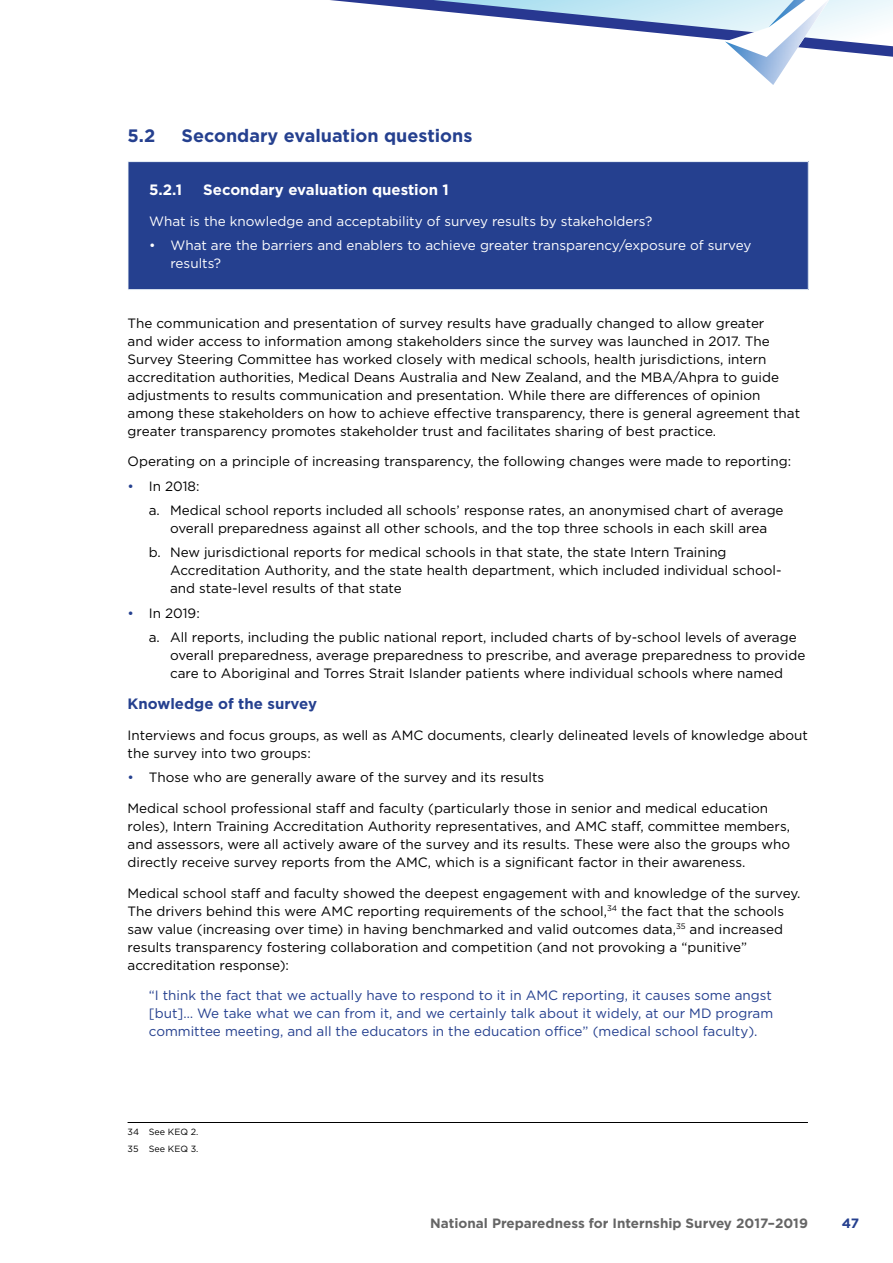
<style>
.page{position:relative;width:893px;height:1263px;background:#fff}
.page>*{position:absolute;margin:0;border:0;box-sizing:border-box;transform-origin:0 0}
.Body{font:700 18px "Gotham";color:#25408f}
.HC{font:700 15px "Gotham";color:#fff}
.HC-2{font:700 15px "Gotham";color:#25408f}
.Body-2{font:13.5px/18px "Gotham";color:#000}
.Indent_Quote{font:13.5px/18px "Gotham";color:#25408f;text-align:justify}
.Body-3{font:13.5px/18px "Gotham";color:#fff}
.t1{font:700 13.5px "Gotham";color:#656565}
.t2{font:700 13.5px "Gotham";color:#25408f}
.Body-4{font:9px "Gotham";color:#000}
.s1{color:#25408f}
</style>
<div class="page">
<svg style="left:330px;top:0;width:395px;height:40px"></svg>
<svg style="left:830px;top:27px;width:63px;height:30px"></svg>
<img style="left:725px;top:0;width:105px;height:85px">
<div style="left:128px;top:162px;width:680px;height:128px;background:#25408f"></div>
<hr style="left:128px;top:161px;width:681px;height:1px;background:#f6fbfd">
<hr style="left:128px;top:162px;width:1px;height:127px;background:#f6fbfd">
<hr style="left:808px;top:162px;width:1px;height:127px;background:#f6fbfd">
<hr style="left:128px;top:289px;width:681px;height:1px;background:#f6fbfd">
<hr style="left:128px;top:1122px;width:680px;height:1px;background:#000">
<p class="Body" style="left:128px;top:126px;width:29px">5.2</p>
<p class="Body" style="left:182px;top:126px;width:292px">Secondary evaluation questions</p>
<p class="HC" style="left:149px;top:181px;width:34px">5.2.1</p>
<p class="HC" style="left:203px;top:181px;width:247px">Secondary evaluation question 1</p>
<p class="Body-3" style="left:149px;top:212px;width:505px">What is the knowledge and acceptability of survey results by stakeholders?</p>
<p class="Body-3" style="left:170px;top:236px;width:582px;text-indent:-21px">• What are the barriers and enablers to achieve greater transparency/exposure of survey results?</p>
<p class="Body-2" style="left:128px;top:314px;width:674px">The communication and presentation of survey results have gradually changed to allow greater<br>and wider access to information among stakeholders since the survey was launched in 2017. The Survey Steering Committee has worked closely with medical schools, health jurisdictions, intern accreditation authorities, Medical Deans Australia and New Zealand, and the MBA/Ahpra to guide adjustments to results communication and presentation. While there are differences of opinion among these stakeholders on how to achieve effective transparency, there is general agreement that greater transparency promotes stakeholder trust and facilitates sharing of best practice.</p>
<p class="Body-2" style="left:128px;top:452px;width:665px">Operating on a principle of increasing transparency, the following changes were made to reporting:</p>
<p class="Body-2" style="left:128px;top:477px;width:74px"><span class="s1">•</span> In 2018:</p>
<p class="Body-2" style="left:149px;top:501px;width:636px;text-align:center">a. Medical school reports included all schools’ response rates, an anonymised chart of average overall preparedness against all other schools, and the top three schools in each skill area</p>
<p class="Body-2" style="left:170px;top:543px;width:613px;text-indent:-21px">b. New jurisdictional reports for medical schools in that state, the state Intern Training<br>Accreditation Authority, and the state health department, which included individual school&shy;and state-level results of that state</p>
<p class="Body-2" style="left:128px;top:604px;width:74px"><span class="s1">•</span> In 2019:</p>
<p class="Body-2" style="left:170px;top:628px;width:637px;text-indent:-21px">a. All reports, including the public national report, included charts of by-school levels of average overall preparedness, average preparedness to prescribe, and average preparedness to provide care to Aboriginal and Torres Strait Islander patients where individual schools where named</p>
<p class="HC-2" style="left:128px;top:695px;width:191px">Knowledge of the survey</p>
<p class="Body-2" style="left:128px;top:726px;width:682px">Interviews and focus groups, as well as AMC documents, clearly delineated levels of knowledge about the survey into two groups:</p>
<p class="Body-2" style="left:128px;top:768px;width:418px"><span class="s1">•</span> Those who are generally aware of the survey and its results</p>
<p class="Body-2" style="left:128px;top:799px;width:664px">Medical school professional staff and faculty (particularly those in senior and medical education roles), Intern Training Accreditation Authority representatives, and AMC staff, committee members, and assessors, were all actively aware of the survey and its results. These were also the groups who directly receive survey reports from the AMC, which is a significant factor in their awareness.</p>
<p class="Body-2" style="left:128px;top:884px;width:674px">Medical school staff and faculty showed the deepest engagement with and knowledge of the survey.<br>The drivers behind this were AMC reporting requirements of the school,<sup>34</sup> the fact that the schools saw value (increasing over time) in having benchmarked and valid outcomes data,<sup>35</sup> and increased results transparency fostering collaboration and competition (and not provoking a “punitive” accreditation response):</p>
<p class="Indent_Quote" style="left:149px;top:986px;width:626px">“I think the fact that we actually have to respond to it in AMC reporting, it causes some angst [but]… We take what we can from it, and we certainly talk about it widely, at our MD program committee meeting, and all the educators in the education office” (medical school faculty).</p>
<p class="Body-4" style="left:128px;top:1127px;width:72px">34 See KEQ 2.</p>
<p class="Body-4" style="left:128px;top:1143px;width:72px">35 See KEQ 3.</p>
<p class="t1" style="left:430px;top:1216px;width:379px">National Preparedness for Internship Survey 2017–2019</p>
<p class="t2" style="left:842px;top:1216px;width:19px">47</p>
</div>
